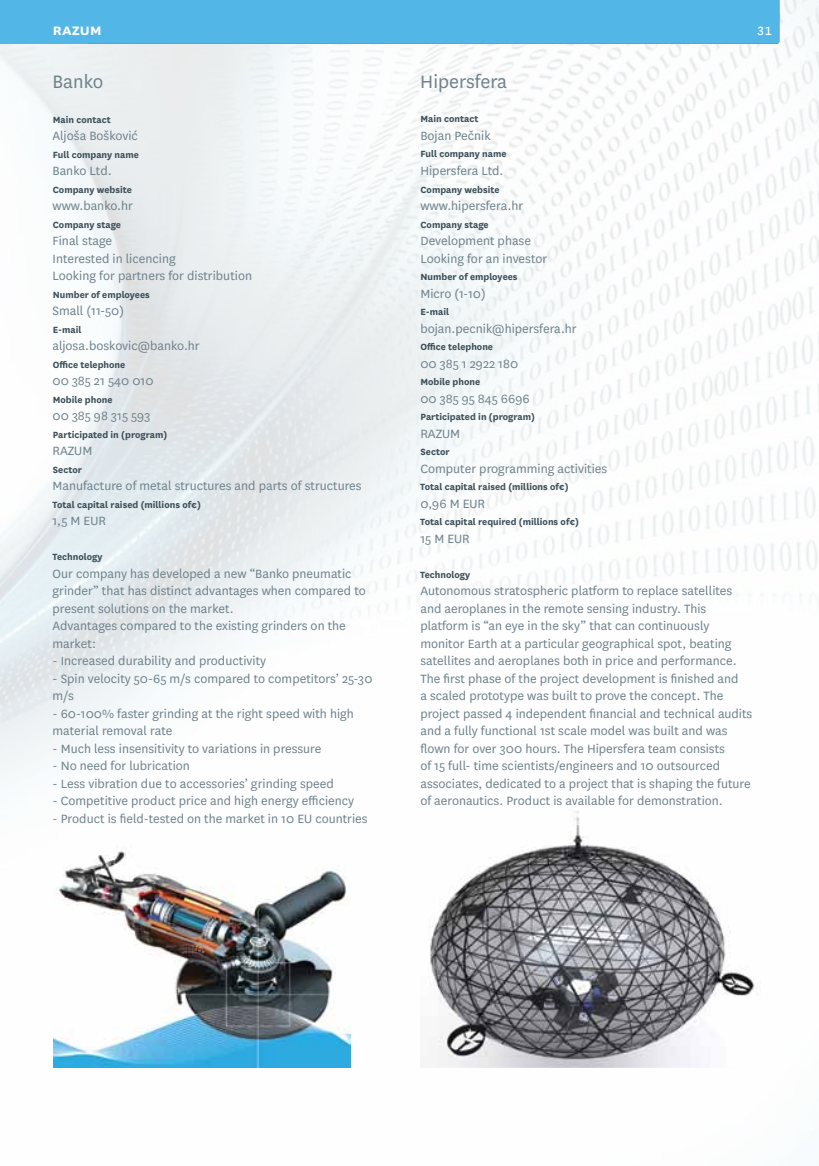
<style>
.page{position:relative;width:819px;height:1166px;background:#fff}
.page>*{position:absolute;margin:0;border:0;box-sizing:border-box;transform-origin:0 0}
.t1{font:21px "National";color:#6e818b}
.t2{font:600 17.5px "National";color:#fff}
.t3{font:14px/17.5px "National";color:#6e818b}
.t4{font:14px "National";color:#fff}
.t5{font:700 10.5px "National";color:#3d505a}
</style>
<div class="page">
<img style="left:0;top:0;width:819px;height:1068px">
<div style="left:88px;top:0;width:691px;height:44px;background:#52b7e7"></div>
<div style="left:0;top:0;width:88px;height:44px;background:#52b7e7"></div>
<img style="left:420px;top:805px;width:341px;height:262px">
<img style="left:53px;top:845px;width:297px;height:222px">
<p class="t2" style="left:52px;top:18px;width:51px">razum</p>
<h1 class="t1" style="left:52px;top:67px;width:52px">Banko</h1>
<h1 class="t1" style="left:420px;top:67px;width:88px">Hipersfera</h1>
<p class="t5" style="left:53px;top:112px;width:59px">Main contact</p>
<p class="t5" style="left:53px;top:147px;width:88px">Full company name</p>
<p class="t5" style="left:53px;top:182px;width:81px">Company website</p>
<p class="t5" style="left:53px;top:217px;width:70px">Company stage</p>
<p class="t3" style="left:52px;top:126px;width:87px">Aljoša Bošković</p>
<p class="t3" style="left:52px;top:161px;width:61px">Banko Ltd.</p>
<p class="t3" style="left:52px;top:196px;width:82px">www.banko.hr</p>
<p class="t3" style="left:52px;top:231px;width:201px">Final stage<br>Interested in licencing<br>Looking for partners for distribution</p>
<p class="t3" style="left:52px;top:301px;width:73px">Small (11-50)</p>
<p class="t3" style="left:52px;top:336px;width:149px">aljosa.boskovic@banko.hr</p>
<p class="t3" style="left:52px;top:371px;width:103px">00 385 21 540 010</p>
<p class="t3" style="left:52px;top:406px;width:99px">00 385 98 315 593</p>
<p class="t3" style="left:52px;top:441px;width:41px">RAZUM</p>
<p class="t3" style="left:52px;top:476px;width:310px">Manufacture of metal structures and parts of structures</p>
<p class="t3" style="left:52px;top:511px;width:55px">1,5 M EUR</p>
<p class="t5" style="left:53px;top:287px;width:99px">Number of employees</p>
<p class="t5" style="left:53px;top:322px;width:30px">E-mail</p>
<p class="t5" style="left:53px;top:357px;width:74px">Office telephone</p>
<p class="t5" style="left:53px;top:392px;width:61px">Mobile phone</p>
<p class="t5" style="left:53px;top:427px;width:116px">Participated in (program)</p>
<p class="t5" style="left:53px;top:462px;width:30px">Sector</p>
<p class="t5" style="left:52px;top:497px;width:150px">Total capital raised (millions of€)</p>
<p class="t5" style="left:52px;top:549px;width:51px">Technology</p>
<p class="t5" style="left:420px;top:112px;width:59px">Main contact</p>
<p class="t5" style="left:420px;top:147px;width:88px">Full company name</p>
<p class="t5" style="left:420px;top:182px;width:81px">Company website</p>
<p class="t5" style="left:420px;top:217px;width:70px">Company stage</p>
<p class="t3" style="left:420px;top:126px;width:72px">Bojan Pečnik</p>
<p class="t3" style="left:420px;top:161px;width:85px">Hipersfera Ltd.</p>
<p class="t3" style="left:420px;top:196px;width:104px">www.hipersfera.hr</p>
<p class="t3" style="left:420px;top:231px;width:128px">Development phase<br>Looking for an investor</p>
<p class="t3" style="left:420px;top:284px;width:67px">Micro (1-10)</p>
<p class="t3" style="left:420px;top:319px;width:158px">bojan.pecnik@hipersfera.hr</p>
<p class="t3" style="left:420px;top:354px;width:99px">00 385 1 2922 180</p>
<p class="t3" style="left:420px;top:389px;width:111px">00 385 95 845 6696</p>
<p class="t3" style="left:420px;top:424px;width:41px">RAZUM</p>
<p class="t3" style="left:420px;top:459px;width:188px">Computer programming activities</p>
<p class="t3" style="left:420px;top:494px;width:66px">0,96 M EUR</p>
<p class="t3" style="left:420px;top:529px;width:51px">15 M EUR</p>
<p class="t5" style="left:420px;top:269px;width:99px">Number of employees</p>
<p class="t5" style="left:420px;top:304px;width:30px">E-mail</p>
<p class="t5" style="left:420px;top:339px;width:74px">Office telephone</p>
<p class="t5" style="left:420px;top:374px;width:61px">Mobile phone</p>
<p class="t5" style="left:420px;top:409px;width:116px">Participated in (program)</p>
<p class="t5" style="left:420px;top:444px;width:30px">Sector</p>
<p class="t5" style="left:420px;top:479px;width:150px">Total capital raised (millions of€)</p>
<p class="t5" style="left:420px;top:514px;width:160px">Total capital required (millions of€)</p>
<p class="t4" style="left:756px;top:21px;width:17px">31</p>
<p class="t3" style="left:52px;top:564px;width:315px">Our company has developed a new “Banko pneumatic grinder” that has distinct advantages when compared to present solutions on the market.<br>Advantages compared to the existing grinders on the market:</p>
<p class="t3" style="left:52px;top:651px;width:215px">- Increased durability and productivity</p>
<p class="t3" style="left:52px;top:669px;width:321px">- Spin velocity 50-65 m/s compared to competitors’ 25-30 m/s</p>
<p class="t3" style="left:52px;top:704px;width:303px">- 60-100% faster grinding at the right speed with high material removal rate</p>
<p class="t3" style="left:52px;top:739px;width:270px">- Much less insensitivity to variations in pressure</p>
<p class="t3" style="left:52px;top:756px;width:139px">- No need for lubrication</p>
<p class="t3" style="left:52px;top:774px;width:283px">- Less vibration due to accessories’ grinding speed</p>
<p class="t3" style="left:52px;top:791px;width:303px">- Competitive product price and high energy efficiency</p>
<p class="t3" style="left:52px;top:809px;width:316px">- Product is field-tested on the market in 10 EU countries</p>
<p class="t5" style="left:420px;top:567px;width:51px">Technology</p>
<p class="t3" style="left:420px;top:581px;width:333px">Autonomous stratospheric platform to replace satellites and aeroplanes in the remote sensing industry. This platform is “an eye in the sky” that can continuously monitor Earth at a particular geographical spot, beating satellites and aeroplanes both in price and performance.<br>The first phase of the project development is finished and<br>a scaled prototype was built to prove the concept. The project passed 4 independent financial and technical audits and a fully functional 1st scale model was built and was flown for over 300 hours. The Hipersfera team consists<br>of 15 full- time scientists/engineers and 10 outsourced associates, dedicated to a project that is shaping the future of aeronautics. Product is available for demonstration.</p>
</div>
